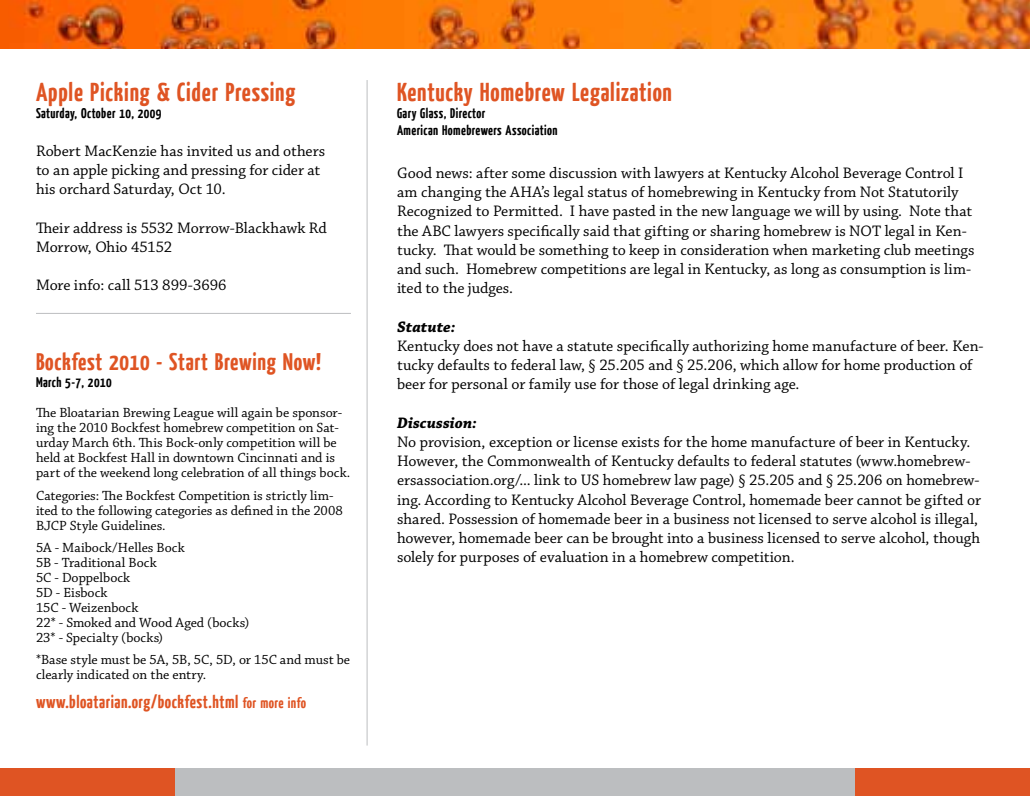
<style>
.page{position:relative;width:1030px;height:796px;background:#fff}
.page>*{position:absolute;margin:0;border:0;box-sizing:border-box;transform-origin:0 0}
.t1{font:700 26px "Yanone Kaffeesatz";letter-spacing:.03em;color:#df5423}
.t2{font:700 24px "Yanone Kaffeesatz";letter-spacing:.03em;color:#df5423}
.t3{font:700 18px "Yanone Kaffeesatz";letter-spacing:.03em;color:#df5423}
.t4{font:16px/19.2px "Chaparral Pro";color:#000}
.t5{font:italic 700 16px "Chaparral Pro";letter-spacing:.005em;color:#000}
.t6{font:14px/15px "Chaparral Pro";color:#000}
.t7{font:700 14px/17px "Yanone Kaffeesatz";letter-spacing:.03em;color:#000}
.s1{font-size:15px}
</style>
<div class="page">
<div style="left:166px;top:768px;width:694px;height:28px;background:#bcbec0"></div>
<div style="left:855px;top:768px;width:175px;height:28px;background:#df5423"></div>
<div style="left:0;top:768px;width:175px;height:28px;background:#df5423"></div>
<img style="left:0;top:0;width:1030px;height:49px">
<hr style="left:367px;top:80px;width:1px;height:665px;background:#bcbec0">
<hr style="left:36px;top:313px;width:315px;height:1px;background:#bcbec0">
<h1 class="t1" style="left:36px;top:75px;width:261px">Apple Picking &amp; Cider Pressing</h1>
<p class="t7" style="left:36px;top:104px;width:127px">Saturday, October 10, 2009</p>
<p class="t4" style="left:36px;top:142px;width:290px">Robert MacKenzie has invited us and others to an apple picking and pressing for cider at his orchard Saturday, Oct 10.</p>
<p class="t4" style="left:36px;top:219px;width:292px">Their address is 5532 Morrow-Blackhawk Rd<br>Morrow, Ohio 45152</p>
<p class="t4" style="left:36px;top:276px;width:192px">More info: call 513 899-3696</p>
<h2 class="t2" style="left:36px;top:346px;width:286px">Bockfest 2010 - Start Brewing Now!</h2>
<p class="t7" style="left:36px;top:373px;width:77px">March 5-7, 2010</p>
<p class="t6" style="left:36px;top:406px;width:316px">The Bloatarian Brewing League will again be sponsor&shy;ing the 2010 Bockfest homebrew competition on Sat&shy;urday March 6th. This Bock-only competition will be held at Bockfest Hall in downtown Cincinnati and is part of the weekend long celebration of all things bock.</p>
<p class="t6" style="left:36px;top:488px;width:308px">Categories: The Bockfest Competition is strictly lim&shy;ited to the following categories as defined in the 2008<br>BJCP Style Guidelines.</p>
<p class="t6" style="left:36px;top:540px;width:215px">5A - Maibock/Helles Bock<br>5B - Traditional Bock<br>5C - Doppelbock<br>5D - Eisbock<br>15C - Weizenbock<br>22* - Smoked and Wood Aged (bocks)<br>23* - Specialty (bocks)</p>
<p class="t6" style="left:36px;top:652px;width:316px">*Base style must be 5A, 5B, 5C, 5D, or 15C and must be clearly indicated on the entry.</p>
<p class="t3" style="left:36px;top:690px;width:271px">www.bloatarian.org/bockfest.html <span class="s1">for more info</span></p>
<h1 class="t1" style="left:397px;top:75px;width:276px">Kentucky Homebrew Legalization</h1>
<p class="t7" style="left:397px;top:104px;width:162px">Gary Glass, Director<br>American Homebrewers Association</p>
<p class="t4" style="left:397px;top:164px;width:579px">Good news: after some discussion with lawyers at Kentucky Alcohol Beverage Control I am changing the AHA’s legal status of homebrewing in Kentucky from Not Statutorily Recognized to Permitted. I have pasted in the new language we will by using. Note that the ABC lawyers specifically said that gifting or sharing homebrew is NOT legal in Ken&shy;tucky. That would be something to keep in consideration when marketing club meetings and such. Homebrew competitions are legal in Kentucky, as long as consumption is lim&shy;ited to the judges.</p>
<p class="t5" style="left:397px;top:317px;width:60px">Statute:</p>
<p class="t4" style="left:397px;top:337px;width:588px">Kentucky does not have a statute specifically authorizing home manufacture of beer. Ken&shy;tucky defaults to federal law, § 25.205 and § 25.206, which allow for home production of beer for personal or family use for those of legal drinking age.</p>
<p class="t5" style="left:397px;top:413px;width:81px">Discussion:</p>
<p class="t4" style="left:397px;top:433px;width:585px">No provision, exception or license exists for the home manufacture of beer in Kentucky.<br>However, the Commonwealth of Kentucky defaults to federal statutes (www.homebrew&shy;ersassociation.org/... link to US homebrew law page) § 25.205 and § 25.206 on homebrew&shy;ing. According to Kentucky Alcohol Beverage Control, homemade beer cannot be gifted or shared. Possession of homemade beer in a business not licensed to serve alcohol is illegal, however, homemade beer can be brought into a business licensed to serve alcohol, though solely for purposes of evaluation in a homebrew competition.</p>
</div>
